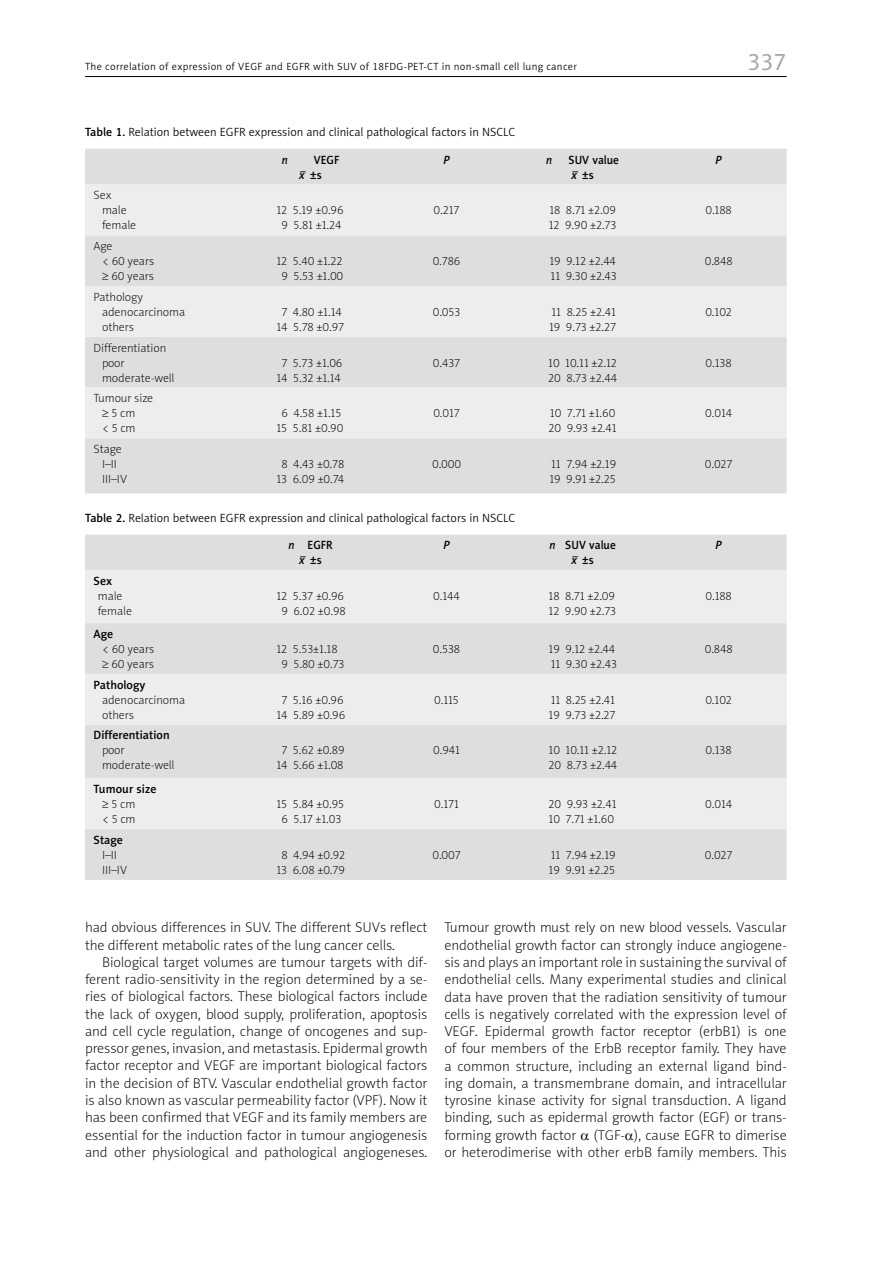
<style>
.page{position:relative;width:893px;height:1263px;background:#fff}
.page>*{position:absolute;margin:0;border:0;box-sizing:border-box;transform-origin:0 0}
.t1{font:24px "Naomi Sans EFN";color:#a8a8a7}
.t2{font:14.25px/17.2px "Naomi Sans EFN Thin";color:#000;text-align:justify}
.t3{font:12px/15px "Naomi Sans EFN Thin";color:#000}
.t4{font:12px "Naomi Sans EFN Light";color:#000}
.t5{font:12px "Naomi Sans EFN Medium";color:#000}
.t6{font:12px/15px "Naomi Sans EFN Medium";color:#000;scale:.95 1}
.t7{font:italic 12px "Naomi Sans EFN Medium";color:#000;scale:.95 1}
.t8{font:10.5px "Naomi Sans EFN Light";letter-spacing:.03em;color:#000}
.s1{font-family:"Naomi Sans EFN Medium"}
.s2{font-style:italic}
</style>
<div class="page">
<hr style="left:85px;top:76px;width:702px;height:1px;background:#000">
<div style="left:85px;top:149px;width:702px;height:344px;background:#dedede"></div>
<svg style="left:85px;top:185px;width:702px;height:253px;background:#e7e7e7"></svg>
<div style="left:85px;top:535px;width:702px;height:345px;background:#dedede"></div>
<svg style="left:85px;top:570px;width:702px;height:259px;background:#e7e7e7"></svg>
<p class="t8" style="left:85px;top:61px;width:493px">The correlation of expression of VEGF and EGFR with SUV of 18FDG-PET-CT in non-small cell lung cancer</p>
<h1 class="t1" style="left:747px;top:47px;width:41px">337</h1>
<p class="t4" style="left:85px;top:125px;width:432px"><span class="s1">Table 1.</span> Relation between EGFR expression and clinical pathological factors in NSCLC</p>
<p class="t7" style="left:282px;top:153px;width:8px">n</p>
<p class="t6" style="left:299px;top:152px;width:44px;text-indent:15px">VEGF <span class="s2">x</span> ±s</p>
<p class="t7" style="left:443px;top:153px;width:8px">P</p>
<p class="t7" style="left:546px;top:153px;width:8px">n</p>
<p class="t6" style="left:569px;top:152px;width:55px">SUV value <span class="s2">x</span> ±s</p>
<p class="t7" style="left:301px;top:159px;width:7px">_</p>
<p class="t7" style="left:573px;top:159px;width:7px">_</p>
<p class="t7" style="left:716px;top:153px;width:8px">P</p>
<p class="t3" style="left:102px;top:188px;width:36px;text-indent:-9px">Sex male female</p>
<p class="t3" style="left:102px;top:239px;width:54px;text-indent:-9px">Age<br>&lt; 60 years ≥ 60 years</p>
<p class="t3" style="left:102px;top:289px;width:85px;text-indent:-9px">Pathology adenocarcinoma others</p>
<p class="t3" style="left:102px;top:340px;width:74px;text-indent:-9px">Differentiation poor moderate-well</p>
<p class="t3" style="left:102px;top:391px;width:53px;text-indent:-9px">Tumour size ≥ 5 cm<br>&lt; 5 cm</p>
<p class="t3" style="left:276px;top:203px;width:68px;text-align:center">12 5.19 ±0.96<br>9 5.81 ±1.24</p>
<p class="t3" style="left:434px;top:203px;width:27px">0.217</p>
<p class="t3" style="left:549px;top:203px;width:69px">18 8.71 ±2.09<br>12 9.90 ±2.73</p>
<p class="t3" style="left:705px;top:203px;width:28px">0.188</p>
<p class="t3" style="left:276px;top:254px;width:68px;text-align:center">12 5.40 ±1.22<br>9 5.53 ±1.00</p>
<p class="t3" style="left:433px;top:254px;width:29px">0.786</p>
<p class="t3" style="left:549px;top:254px;width:69px">19 9.12 ±2.44<br>11 9.30 ±2.43</p>
<p class="t3" style="left:705px;top:254px;width:29px">0.848</p>
<p class="t3" style="left:276px;top:304px;width:69px;text-align:center">7 4.80 ±1.14<br>14 5.78 ±0.97</p>
<p class="t3" style="left:433px;top:304px;width:29px">0.053</p>
<p class="t3" style="left:549px;top:304px;width:68px">11 8.25 ±2.41<br>19 9.73 ±2.27</p>
<p class="t3" style="left:705px;top:304px;width:28px">0.102</p>
<p class="t3" style="left:276px;top:355px;width:67px;text-align:center">7 5.73 ±1.06<br>14 5.32 ±1.14</p>
<p class="t3" style="left:433px;top:355px;width:29px">0.437</p>
<p class="t3" style="left:548px;top:355px;width:70px">10 10.11 ±2.12<br>20 8.73 ±2.44</p>
<p class="t3" style="left:706px;top:355px;width:28px">0.138</p>
<p class="t3" style="left:276px;top:406px;width:68px;text-align:center">6 4.58 ±1.15<br>15 5.81 ±0.90</p>
<p class="t3" style="left:433px;top:406px;width:28px">0.017</p>
<p class="t3" style="left:549px;top:406px;width:69px">10 7.71 ±1.60<br>20 9.93 ±2.41</p>
<p class="t3" style="left:705px;top:406px;width:28px">0.014</p>
<p class="t3" style="left:102px;top:441px;width:26px;text-indent:-9px">Stage<br>I–II<br>III–IV</p>
<p class="t3" style="left:276px;top:456px;width:69px;text-align:center">8 4.43 ±0.78<br>13 6.09 ±0.74</p>
<p class="t3" style="left:432px;top:456px;width:30px">0.000</p>
<p class="t3" style="left:549px;top:456px;width:68px">11 7.94 ±2.19<br>19 9.91 ±2.25</p>
<p class="t3" style="left:705px;top:456px;width:29px">0.027</p>
<p class="t4" style="left:85px;top:511px;width:432px"><span class="s1">Table 2.</span> Relation between EGFR expression and clinical pathological factors in NSCLC</p>
<p class="t6" style="left:288px;top:538px;width:48px;text-align:center"><span class="s2">n</span> EGFR <span class="s2">x</span> ±s</p>
<p class="t7" style="left:443px;top:538px;width:8px">P</p>
<p class="t6" style="left:549px;top:538px;width:71px;text-align:center"><span class="s2">n</span> SUV value <span class="s2">x</span> ±s</p>
<p class="t7" style="left:716px;top:538px;width:8px">P</p>
<p class="t7" style="left:301px;top:544px;width:7px">_</p>
<p class="t7" style="left:573px;top:544px;width:7px">_</p>
<p class="t5" style="left:94px;top:574px;width:20px">Sex</p>
<p class="t3" style="left:98px;top:589px;width:36px">male female</p>
<p class="t3" style="left:276px;top:589px;width:71px;text-align:center">12 5.37 ±0.96<br>9 6.02 ±0.98</p>
<p class="t3" style="left:433px;top:589px;width:28px">0.144</p>
<p class="t3" style="left:549px;top:589px;width:69px">18 8.71 ±2.09<br>12 9.90 ±2.73</p>
<p class="t3" style="left:705px;top:589px;width:28px">0.188</p>
<p class="t5" style="left:94px;top:627px;width:21px">Age</p>
<p class="t3" style="left:102px;top:641px;width:54px">&lt; 60 years ≥ 60 years</p>
<p class="t3" style="left:276px;top:641px;width:70px;text-align:center">12 5.53±1.18<br>9 5.80 ±0.73</p>
<p class="t3" style="left:433px;top:641px;width:29px">0.538</p>
<p class="t3" style="left:549px;top:641px;width:70px">19 9.12 ±2.44<br>11 9.30 ±2.43</p>
<p class="t3" style="left:705px;top:641px;width:29px">0.848</p>
<p class="t5" style="left:94px;top:677px;width:53px">Pathology</p>
<p class="t3" style="left:102px;top:692px;width:85px">adenocarcinoma others</p>
<p class="t3" style="left:276px;top:692px;width:70px;text-align:center">7 5.16 ±0.96<br>14 5.89 ±0.96</p>
<p class="t3" style="left:434px;top:692px;width:26px">0.115</p>
<p class="t3" style="left:549px;top:692px;width:68px">11 8.25 ±2.41<br>19 9.73 ±2.27</p>
<p class="t3" style="left:705px;top:692px;width:28px">0.102</p>
<p class="t5" style="left:94px;top:728px;width:78px">Differentiation</p>
<p class="t3" style="left:102px;top:743px;width:74px">poor moderate-well</p>
<p class="t3" style="left:276px;top:743px;width:69px;text-align:center">7 5.62 ±0.89<br>14 5.66 ±1.08</p>
<p class="t3" style="left:433px;top:743px;width:28px">0.941</p>
<p class="t3" style="left:549px;top:743px;width:70px">10 10.11 ±2.12<br>20 8.73 ±2.44</p>
<p class="t3" style="left:706px;top:743px;width:28px">0.138</p>
<p class="t5" style="left:94px;top:782px;width:64px">Tumour size</p>
<p class="t3" style="left:102px;top:797px;width:35px">≥ 5 cm &lt; 5 cm</p>
<p class="t3" style="left:276px;top:797px;width:69px;text-align:center">15 5.84 ±0.95<br>6 5.17 ±1.03</p>
<p class="t3" style="left:434px;top:797px;width:26px">0.171</p>
<p class="t3" style="left:549px;top:797px;width:69px">20 9.93 ±2.41<br>10 7.71 ±1.60</p>
<p class="t3" style="left:705px;top:797px;width:28px">0.014</p>
<p class="t5" style="left:94px;top:833px;width:31px">Stage</p>
<p class="t3" style="left:102px;top:847px;width:26px">I–II<br>III–IV</p>
<p class="t3" style="left:276px;top:847px;width:70px;text-align:center">8 4.94 ±0.92<br>13 6.08 ±0.79</p>
<p class="t3" style="left:432px;top:847px;width:30px">0.007</p>
<p class="t3" style="left:549px;top:847px;width:69px">11 7.94 ±2.19<br>19 9.91 ±2.25</p>
<p class="t3" style="left:705px;top:847px;width:29px">0.027</p>
<p class="t2" style="left:85px;top:919px;width:344px">had obvious differences in SUV. The different SUVs reflect the different metabolic rates of the lung cancer cells.</p>
<p class="t2" style="left:85px;top:953px;width:344px;text-indent:17px">Biological target volumes are tumour targets with dif&shy;ferent radio-sensitivity in the region determined by a se&shy;ries of biological factors. These biological factors include the lack of oxygen, blood supply, proliferation, apoptosis and cell cycle regulation, change of oncogenes and sup&shy;pressor genes, invasion, and metastasis. Epidermal growth factor receptor and VEGF are important biological factors in the decision of BTV. Vascular endothelial growth factor is also known as vascular permeability factor (VPF). Now it has been confirmed that VEGF and its family members are essential for the induction factor in tumour angiogenesis and other physiological and pathological angiogeneses.</p>
<p class="t2" style="left:444px;top:919px;width:344px">Tumour growth must rely on new blood vessels. Vascular endothelial growth factor can strongly induce angiogene&shy;sis and plays an important role in sustaining the survival of endothelial cells. Many experimental studies and clinical data have proven that the radiation sensitivity of tumour cells is negatively correlated with the expression level of VEGF. Epidermal growth factor receptor (erbB1) is one of four members of the ErbB receptor family. They have a common structure, including an external ligand bind&shy;ing domain, a transmembrane domain, and intracellular tyrosine kinase activity for signal transduction. A ligand binding, such as epidermal growth factor (EGF) or trans&shy;forming growth factor (TGF- ), cause EGFR to dimerise or heterodimerise with other erbB family members. This</p>
</div>
